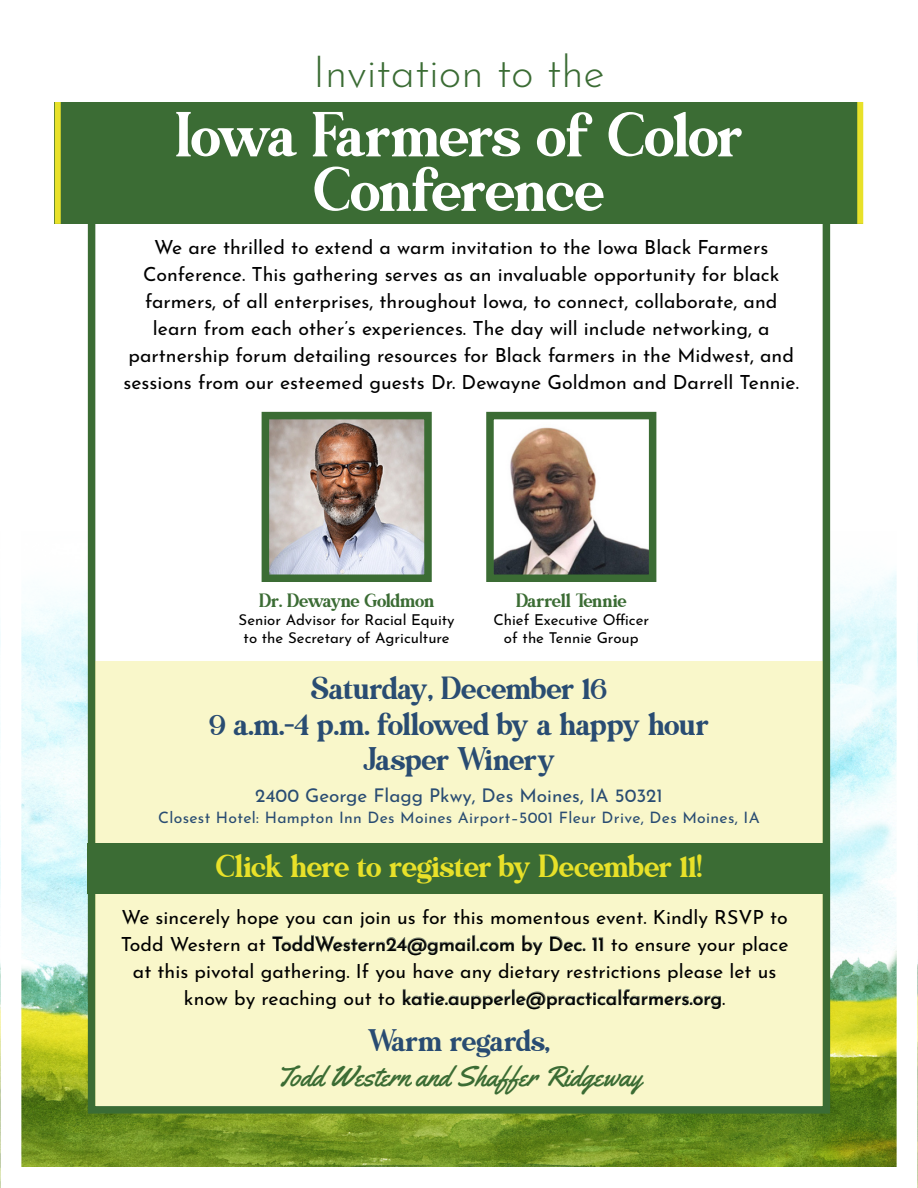
<style>
.page{position:relative;width:918px;height:1188px;background:#fff}
.page>*{position:absolute;margin:0;border:0;box-sizing:border-box;transform-origin:0 0}
.t1{font:58.65px/54.6px "Rachel Brown";letter-spacing:-.025em;color:#fff;text-align:center}
.t2{font:300 43.5px "Josefin Sans";color:#3b6c34}
.t3{font:30px/35.8px "Rachel Brown";letter-spacing:-.025em;color:#294c72;text-align:center}
.t4{font:30px "Rachel Brown";letter-spacing:-.015em;color:#e8e129}
.t5{font:28.5px "Yellowtail";color:#3b6c34}
.t6{font:28.5px "Rachel Brown";letter-spacing:-.015em;color:#294c72}
.t7{font:19.5px/27px "Josefin Sans";color:#000;text-align:center}
.t8{font:18.9px "Josefin Sans";color:#294c72}
.t9{font:18px "Rachel Brown";letter-spacing:-.025em;color:#3b6c34}
.t10{font:15.75px "Josefin Sans";letter-spacing:.02em;color:#294c72}
.t11{font:15px/18px "Josefin Sans";color:#000;text-align:center}
.s1{color:#788273}
</style>
<div class="page">
<img style="left:22px;top:531px;width:874px;height:635px">
<div style="left:88px;top:148px;width:742px;height:966px;background:#fff;border:8px solid #3b6c34"></div>
<img style="left:271px;top:421px;width:152px;height:152px">
<div style="left:262px;top:412px;width:170px;height:170px;border:8px solid #3b6c34"></div>
<img style="left:495px;top:427px;width:152px;height:146px">
<div style="left:486px;top:412px;width:170px;height:170px;border:8px solid #3b6c34"></div>
<div style="left:95px;top:661px;width:728px;height:445px;background:#f9f7ca"></div>
<div style="left:55px;top:102px;width:808px;height:122px;background:#3b6c34"></div>
<div style="left:88px;top:843px;width:742px;height:51px;background:#3b6c34"></div>
<div style="left:55px;top:102px;width:6px;height:122px;background:#e8e129"></div>
<div style="left:857px;top:102px;width:6px;height:122px;background:#e8e129"></div>
<h2 class="t2" style="left:313px;top:38px;width:293px">Invitation to the</h2>
<h1 class="t1" style="left:175px;top:107px;width:569px">Iowa Farmers of Color<br>Conference</h1>
<p class="t7" style="left:124px;top:231px;width:677px">We are thrilled to extend a warm invitation to the Iowa Black Farmers Conference. This gathering serves as an invaluable opportunity for black farmers, of all enterprises, throughout Iowa, to connect, collaborate, and learn from each other’s experiences. The day will include networking, a partnership forum detailing resources for Black farmers in the Midwest, and sessions from our esteemed guests Dr. Dewayne Goldmon and Darrell Tennie.</p>
<p class="t9" style="left:516px;top:590px;width:112px">Darrell Tennie</p>
<p class="t11" style="left:493px;top:609px;width:157px">Chief Executive Officer of the Tennie Group</p>
<h3 class="t3" style="left:209px;top:669px;width:501px">Saturday, December 16<br>9 a.m.-4 p.m. followed by a happy hour<br>Jasper Winery</h3>
<p class="t8" style="left:255px;top:780px;width:409px">2400 George Flagg Pkwy, Des Moines, IA 50321</p>
<p class="t10" style="left:158px;top:804px;width:603px">Closest Hotel: Hampton Inn Des Moines Airport–5001 Fleur Drive, Des Moines, IA</p>
<p class="t9" style="left:259px;top:590px;width:177px">Dr. Dewayne Goldmon</p>
<p class="t11" style="left:239px;top:609px;width:218px">Senior Advisor for Racial Equity to the Secretary of Agriculture</p>
<h3 class="t4" style="left:216px;top:848px;width:488px">Click here to register by December 11!</h3>
<p class="t7" style="left:121px;top:901px;width:669px">We sincerely hope you can join us for this momentous event. Kindly RSVP to Todd Western at <span class="s1">ToddWestern24@gmail.com by Dec. 11</span> to ensure your place at this pivotal gathering. If you have any dietary restrictions please let us know by reaching out to <span class="s1">katie.aupperle@practicalfarmers.org</span>.</p>
<h3 class="t6" style="left:368px;top:1024px;width:184px">Warm regards,</h3>
<h3 class="t5" style="left:276px;top:1058px;width:367px">Todd Western and Shaffer Ridgeway</h3>
</div>
